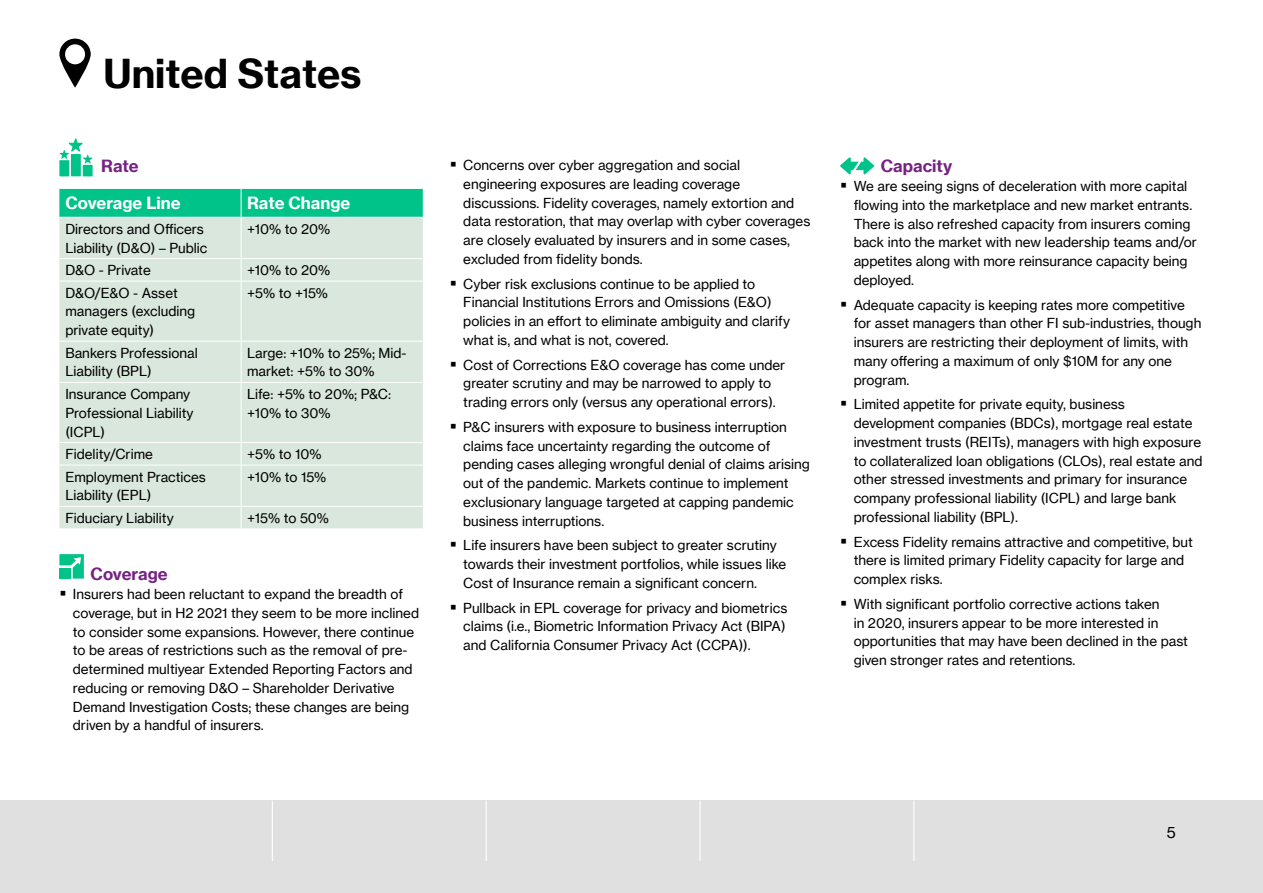
<style>
.page{position:relative;width:1263px;height:893px;background:#fff}
.page>*{position:absolute;margin:0;border:0;box-sizing:border-box;transform-origin:0 0}
.t1{font:39px "N Haas Grotesk TX Pro 75 Bd";color:#000}
.t2{font:16.5px "N Haas Grotesk TX Pro 75 Bd";color:#fff}
.t3{font:16.5px "N Haas Grotesk TX Pro 75 Bd";color:#762283}
.t4{font:15.3px "N Haas Grotesk TX Pro 55 Rg";color:#000}
.t5{font:13.5px/18.8px "N Haas Grotesk TX Pro 55 Rg";color:#000}
</style>
<div class="page">
<div style="left:0;top:800px;width:1263px;height:93px;background:#e0e0e1"></div>
<svg style="left:59px;top:39px;width:32px;height:49px"></svg>
<div style="left:59px;top:218px;width:364px;height:40px;background:#d9e7dc"></div>
<div style="left:59px;top:259px;width:364px;height:269px;background:#d9e7dc"></div>
<hr style="left:59px;top:281px;width:182px;height:1px;background:#fff">
<hr style="left:241px;top:281px;width:182px;height:1px;background:#fff">
<hr style="left:59px;top:341px;width:182px;height:1px;background:#fff">
<hr style="left:241px;top:341px;width:182px;height:1px;background:#fff">
<hr style="left:59px;top:382px;width:182px;height:1px;background:#fff">
<hr style="left:241px;top:382px;width:182px;height:1px;background:#fff">
<hr style="left:59px;top:442px;width:182px;height:1px;background:#fff">
<hr style="left:241px;top:442px;width:182px;height:1px;background:#fff">
<hr style="left:59px;top:465px;width:182px;height:1px;background:#fff">
<hr style="left:241px;top:465px;width:182px;height:1px;background:#fff">
<hr style="left:59px;top:506px;width:182px;height:1px;background:#fff">
<hr style="left:241px;top:506px;width:182px;height:1px;background:#fff">
<svg style="left:59px;top:188px;width:364px;height:29px;background:#0bc58e"></svg>
<hr style="left:241px;top:218px;width:1px;height:40px;background:#fff">
<svg style="left:241px;top:259px;width:1px;height:22px"></svg>
<hr style="left:241px;top:281px;width:1px;height:60px;background:#fff">
<hr style="left:241px;top:342px;width:1px;height:40px;background:#fff">
<hr style="left:241px;top:383px;width:1px;height:59px;background:#fff">
<svg style="left:241px;top:443px;width:1px;height:22px"></svg>
<hr style="left:241px;top:465px;width:1px;height:41px;background:#fff">
<svg style="left:241px;top:507px;width:1px;height:21px"></svg>
<div style="left:71px;top:154px;width:10px;height:22px;background:#00c389"></div>
<svg style="left:60px;top:138px;width:32px;height:26px"></svg>
<div style="left:59px;top:160px;width:10px;height:16px;background:#00c389"></div>
<div style="left:83px;top:165px;width:10px;height:11px;background:#00c389"></div>
<svg style="left:59px;top:554px;width:25px;height:25px"></svg>
<svg style="left:840px;top:157px;width:34px;height:17px"></svg>
<hr style="left:272px;top:801px;width:1px;height:60px;background:#fff">
<hr style="left:486px;top:801px;width:1px;height:60px;background:#fff">
<hr style="left:699px;top:801px;width:2px;height:60px;background:#fff">
<hr style="left:913px;top:801px;width:1px;height:60px;background:#fff">
<h1 class="t1" style="left:103px;top:49px;width:259px">United States</h1>
<p class="t3" style="left:101px;top:156px;width:39px">Rate</p>
<p class="t2" style="left:65px;top:193px;width:117px">Coverage Line</p>
<p class="t2" style="left:247px;top:193px;width:105px">Rate Change</p>
<p class="t5" style="left:65px;top:219px;width:143px">Directors and Officers<br>Liability (D&amp;O) – Public</p>
<p class="t5" style="left:247px;top:219px;width:85px">+10% to 20%</p>
<p class="t5" style="left:65px;top:261px;width:87px">D&amp;O - Private</p>
<p class="t5" style="left:247px;top:261px;width:85px">+10% to 20%</p>
<p class="t5" style="left:65px;top:283px;width:131px">D&amp;O/E&amp;O - Asset managers (excluding private equity)</p>
<p class="t5" style="left:247px;top:283px;width:82px">+5% to +15%</p>
<p class="t5" style="left:65px;top:343px;width:134px">Bankers Professional<br>Liability (BPL)</p>
<p class="t5" style="left:247px;top:343px;width:161px">Large: +10% to 25%; Mid&shy;market: +5% to 30%</p>
<p class="t5" style="left:65px;top:385px;width:130px">Insurance Company<br>Professional Liability (ICPL)</p>
<p class="t5" style="left:247px;top:385px;width:146px">Life: +5% to 20%; P&amp;C: +10% to 30%</p>
<p class="t5" style="left:65px;top:445px;width:89px">Fidelity/Crime</p>
<p class="t5" style="left:247px;top:445px;width:76px">+5% to 10%</p>
<p class="t5" style="left:65px;top:467px;width:142px">Employment Practices<br>Liability (EPL)</p>
<p class="t5" style="left:247px;top:467px;width:81px">+10% to 15%</p>
<p class="t5" style="left:65px;top:509px;width:110px">Fiduciary Liability</p>
<p class="t5" style="left:247px;top:509px;width:83px">+15% to 50%</p>
<p class="t3" style="left:91px;top:564px;width:79px">Coverage</p>
<p class="t5" style="left:73px;top:585px;width:348px">Insurers had been reluctant to expand the breadth of coverage, but in H2 2021 they seem to be more inclined to consider some expansions. However, there continue to be areas of restrictions such as the removal of pre&shy;determined multiyear Extended Reporting Factors and reducing or removing D&amp;O – Shareholder Derivative Demand Investigation Costs; these changes are being driven by a handful of insurers.</p>
<p class="t5" style="left:463px;top:156px;width:349px">Concerns over cyber aggregation and social engineering exposures are leading coverage discussions. Fidelity coverages, namely extortion and data restoration, that may overlap with cyber coverages are closely evaluated by insurers and in some cases, excluded from fidelity bonds.</p>
<p class="t5" style="left:463px;top:274px;width:328px">Cyber risk exclusions continue to be applied to Financial Institutions Errors and Omissions (E&amp;O) policies in an effort to eliminate ambiguity and clarify what is, and what is not, covered.</p>
<p class="t5" style="left:463px;top:355px;width:324px">Cost of Corrections E&amp;O coverage has come under greater scrutiny and may be narrowed to apply to trading errors only (versus any operational errors).</p>
<p class="t5" style="left:463px;top:418px;width:348px">P&amp;C insurers with exposure to business interruption claims face uncertainty regarding the outcome of pending cases alleging wrongful denial of claims arising out of the pandemic. Markets continue to implement exclusionary language targeted at capping pandemic business interruptions.</p>
<p class="t5" style="left:463px;top:536px;width:325px">Life insurers have been subject to greater scrutiny towards their investment portfolios, while issues like<br>Cost of Insurance remain a significant concern.</p>
<p class="t5" style="left:463px;top:598px;width:326px">Pullback in EPL coverage for privacy and biometrics claims (i.e., Biometric Information Privacy Act (BIPA) and California Consumer Privacy Act (CCPA)).</p>
<p class="t3" style="left:881px;top:156px;width:73px">Capacity</p>
<p class="t5" style="left:854px;top:177px;width:345px">We are seeing signs of deceleration with more capital flowing into the marketplace and new market entrants.<br>There is also refreshed capacity from insurers coming back into the market with new leadership teams and/or appetites along with more reinsurance capacity being deployed.</p>
<p class="t5" style="left:854px;top:295px;width:349px">Adequate capacity is keeping rates more competitive for asset managers than other FI sub-industries, though insurers are restricting their deployment of limits, with many offering a maximum of only $10M for any one program.</p>
<p class="t5" style="left:854px;top:395px;width:350px">Limited appetite for private equity, business development companies (BDCs), mortgage real estate investment trusts (REITs), managers with high exposure to collateralized loan obligations (CLOs), real estate and other stressed investments and primary for insurance company professional liability (ICPL) and large bank professional liability (BPL).</p>
<p class="t5" style="left:854px;top:532px;width:341px">Excess Fidelity remains attractive and competitive, but there is limited primary Fidelity capacity for large and complex risks.</p>
<p class="t5" style="left:854px;top:595px;width:336px">With significant portfolio corrective actions taken<br>in 2020, insurers appear to be more interested in opportunities that may have been declined in the past given stronger rates and retentions.</p>
<p class="t4" style="left:1167px;top:823px;width:11px">5</p>
</div>
